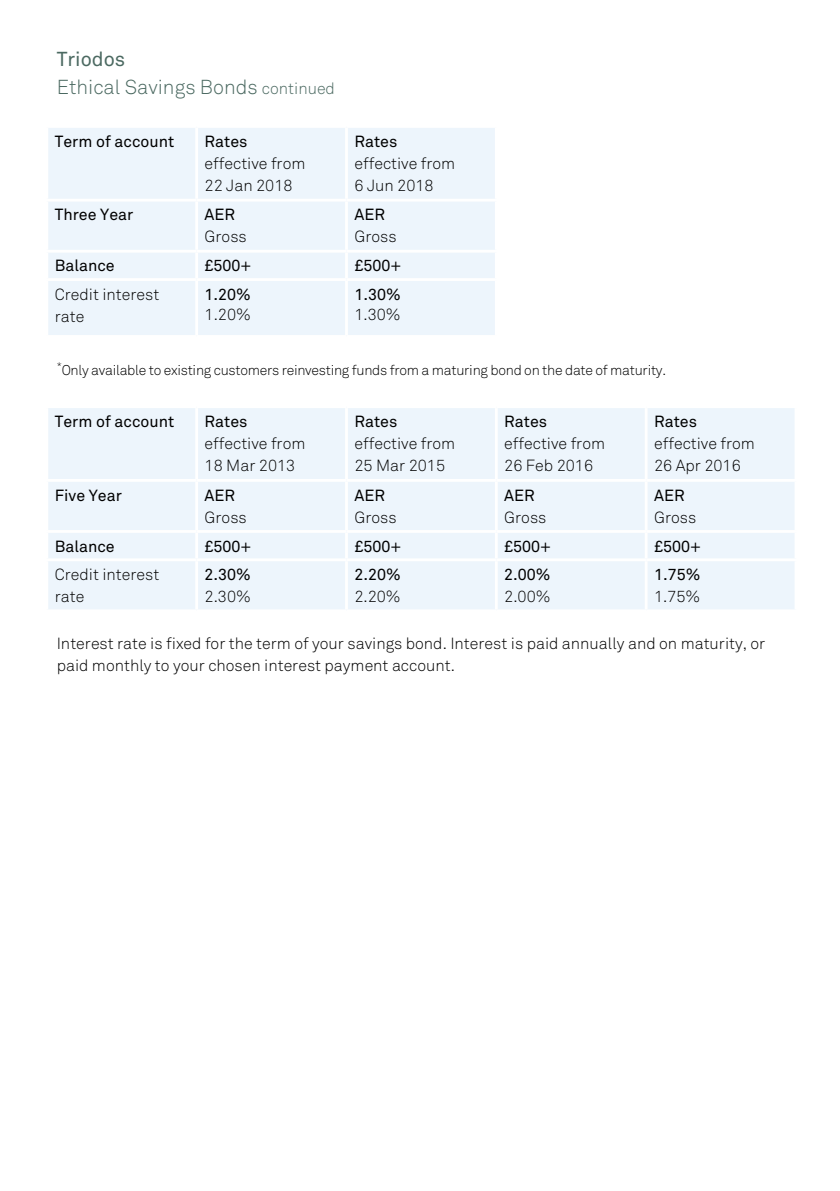
<style>
.page{position:relative;width:840px;height:1191px;background:#fff}
.page>*{position:absolute;margin:0;border:0;box-sizing:border-box;transform-origin:0 0}
.t1{font:300 20px/28px "Akkurat";color:#4b6961}
.t2{font:300 16px/22px "Akkurat";color:#000}
.t3{font:16px "Akkurat";color:#000}
.t4{font:300 14px "Akkurat";letter-spacing:-.02em;color:#000}
.s1{font-weight:400}
.s2{font-size:16px}
</style>
<div class="page">
<div style="left:48px;top:128px;width:446px;height:207px;background:#edf5fc"></div>
<hr style="left:195px;top:128px;width:3px;height:71px;background:#fff">
<hr style="left:345px;top:128px;width:3px;height:71px;background:#fff">
<hr style="left:45px;top:199px;width:151px;height:3px;background:#fff">
<hr style="left:196px;top:199px;width:150px;height:3px;background:#fff">
<hr style="left:195px;top:202px;width:3px;height:48px;background:#fff">
<hr style="left:346px;top:199px;width:151px;height:3px;background:#fff">
<hr style="left:345px;top:202px;width:3px;height:48px;background:#fff">
<hr style="left:45px;top:250px;width:151px;height:3px;background:#fff">
<hr style="left:196px;top:250px;width:150px;height:3px;background:#fff">
<hr style="left:195px;top:253px;width:3px;height:25px;background:#fff">
<hr style="left:346px;top:250px;width:151px;height:3px;background:#fff">
<hr style="left:345px;top:253px;width:3px;height:25px;background:#fff">
<hr style="left:45px;top:278px;width:151px;height:3px;background:#fff">
<hr style="left:196px;top:278px;width:150px;height:3px;background:#fff">
<hr style="left:195px;top:281px;width:3px;height:54px;background:#fff">
<hr style="left:346px;top:278px;width:151px;height:3px;background:#fff">
<hr style="left:345px;top:281px;width:3px;height:54px;background:#fff">
<div style="left:48px;top:408px;width:746px;height:201px;background:#edf5fc"></div>
<hr style="left:195px;top:408px;width:3px;height:71px;background:#fff">
<hr style="left:345px;top:408px;width:3px;height:71px;background:#fff">
<hr style="left:494px;top:408px;width:3px;height:71px;background:#fff">
<hr style="left:644px;top:408px;width:3px;height:71px;background:#fff">
<hr style="left:45px;top:479px;width:151px;height:3px;background:#fff">
<hr style="left:196px;top:479px;width:150px;height:3px;background:#fff">
<hr style="left:195px;top:482px;width:3px;height:48px;background:#fff">
<hr style="left:346px;top:479px;width:150px;height:3px;background:#fff">
<hr style="left:345px;top:482px;width:3px;height:48px;background:#fff">
<hr style="left:496px;top:479px;width:149px;height:3px;background:#fff">
<hr style="left:494px;top:482px;width:3px;height:48px;background:#fff">
<hr style="left:645px;top:479px;width:152px;height:3px;background:#fff">
<hr style="left:644px;top:482px;width:3px;height:48px;background:#fff">
<hr style="left:45px;top:530px;width:151px;height:3px;background:#fff">
<hr style="left:196px;top:530px;width:150px;height:3px;background:#fff">
<hr style="left:195px;top:533px;width:3px;height:25px;background:#fff">
<hr style="left:346px;top:530px;width:150px;height:3px;background:#fff">
<hr style="left:345px;top:533px;width:3px;height:25px;background:#fff">
<hr style="left:496px;top:530px;width:149px;height:3px;background:#fff">
<hr style="left:494px;top:533px;width:3px;height:25px;background:#fff">
<hr style="left:645px;top:530px;width:152px;height:3px;background:#fff">
<hr style="left:644px;top:533px;width:3px;height:25px;background:#fff">
<hr style="left:45px;top:558px;width:151px;height:3px;background:#fff">
<hr style="left:196px;top:558px;width:150px;height:3px;background:#fff">
<hr style="left:195px;top:561px;width:3px;height:48px;background:#fff">
<hr style="left:346px;top:558px;width:150px;height:3px;background:#fff">
<hr style="left:345px;top:561px;width:3px;height:48px;background:#fff">
<hr style="left:496px;top:558px;width:149px;height:3px;background:#fff">
<hr style="left:494px;top:561px;width:3px;height:48px;background:#fff">
<hr style="left:645px;top:558px;width:152px;height:3px;background:#fff">
<hr style="left:644px;top:561px;width:3px;height:48px;background:#fff">
<p class="t1" style="left:57px;top:46px;width:279px"><span class="s1">Triodos<br></span>Ethical Savings Bonds <span class="s2">continued</span></p>
<p class="t3" style="left:55px;top:132px;width:121px">Term of account</p>
<p class="t3" style="left:204px;top:132px;width:44px">Rates</p>
<p class="t2" style="left:204px;top:152px;width:102px">effective from<br>22 Jan 2018</p>
<p class="t3" style="left:55px;top:205px;width:80px">Three Year</p>
<p class="t3" style="left:204px;top:205px;width:32px">AER</p>
<p class="t2" style="left:204px;top:226px;width:44px">Gross</p>
<p class="t3" style="left:354px;top:132px;width:44px">Rates</p>
<p class="t2" style="left:354px;top:152px;width:102px">effective from<br>6 Jun 2018</p>
<p class="t3" style="left:354px;top:205px;width:32px">AER</p>
<p class="t2" style="left:354px;top:226px;width:44px">Gross</p>
<p class="t3" style="left:55px;top:256px;width:61px">Balance</p>
<p class="t3" style="left:204px;top:256px;width:48px">£500+</p>
<p class="t3" style="left:354px;top:256px;width:48px">£500+</p>
<p class="t2" style="left:55px;top:284px;width:106px">Credit interest rate</p>
<p class="t3" style="left:204px;top:285px;width:48px">1.20%</p>
<p class="t3" style="left:354px;top:285px;width:48px">1.30%</p>
<p class="t2" style="left:354px;top:303px;width:48px">1.30%</p>
<p class="t2" style="left:204px;top:303px;width:48px">1.20%</p>
<p class="t4" style="left:57px;top:361px;width:610px"><sup>*</sup>Only available to existing customers reinvesting funds from a maturing bond on the date of maturity.</p>
<p class="t3" style="left:55px;top:412px;width:121px">Term of account</p>
<p class="t3" style="left:204px;top:412px;width:44px">Rates</p>
<p class="t2" style="left:204px;top:432px;width:102px">effective from<br>18 Mar 2013</p>
<p class="t3" style="left:354px;top:412px;width:44px">Rates</p>
<p class="t2" style="left:354px;top:432px;width:102px">effective from<br>25 Mar 2015</p>
<p class="t3" style="left:504px;top:412px;width:44px">Rates</p>
<p class="t2" style="left:504px;top:432px;width:102px">effective from<br>26 Feb 2016</p>
<p class="t3" style="left:653px;top:412px;width:44px">Rates</p>
<p class="t2" style="left:653px;top:432px;width:102px">effective from<br>26 Apr 2016</p>
<p class="t3" style="left:55px;top:486px;width:68px">Five Year</p>
<p class="t3" style="left:204px;top:486px;width:32px">AER</p>
<p class="t2" style="left:204px;top:506px;width:44px">Gross</p>
<p class="t3" style="left:354px;top:486px;width:32px">AER</p>
<p class="t2" style="left:354px;top:506px;width:44px">Gross</p>
<p class="t3" style="left:504px;top:486px;width:32px">AER</p>
<p class="t2" style="left:504px;top:506px;width:44px">Gross</p>
<p class="t3" style="left:653px;top:486px;width:32px">AER</p>
<p class="t2" style="left:653px;top:506px;width:44px">Gross</p>
<p class="t3" style="left:55px;top:537px;width:61px">Balance</p>
<p class="t3" style="left:204px;top:537px;width:48px">£500+</p>
<p class="t3" style="left:354px;top:537px;width:48px">£500+</p>
<p class="t3" style="left:504px;top:537px;width:48px">£500+</p>
<p class="t3" style="left:653px;top:537px;width:48px">£500+</p>
<p class="t2" style="left:55px;top:564px;width:106px">Credit interest rate</p>
<p class="t3" style="left:204px;top:565px;width:48px">2.30%</p>
<p class="t3" style="left:653px;top:565px;width:48px">1.75%</p>
<p class="t2" style="left:653px;top:586px;width:48px">1.75%</p>
<p class="t2" style="left:57px;top:632px;width:709px">Interest rate is fixed for the term of your savings bond. Interest is paid annually and on maturity, or paid monthly to your chosen interest payment account.</p>
<p class="t3" style="left:354px;top:565px;width:48px">2.20%</p>
<p class="t2" style="left:354px;top:586px;width:48px">2.20%</p>
<p class="t3" style="left:504px;top:565px;width:48px">2.00%</p>
<p class="t2" style="left:504px;top:586px;width:48px">2.00%</p>
<p class="t2" style="left:204px;top:586px;width:48px">2.30%</p>
</div>
